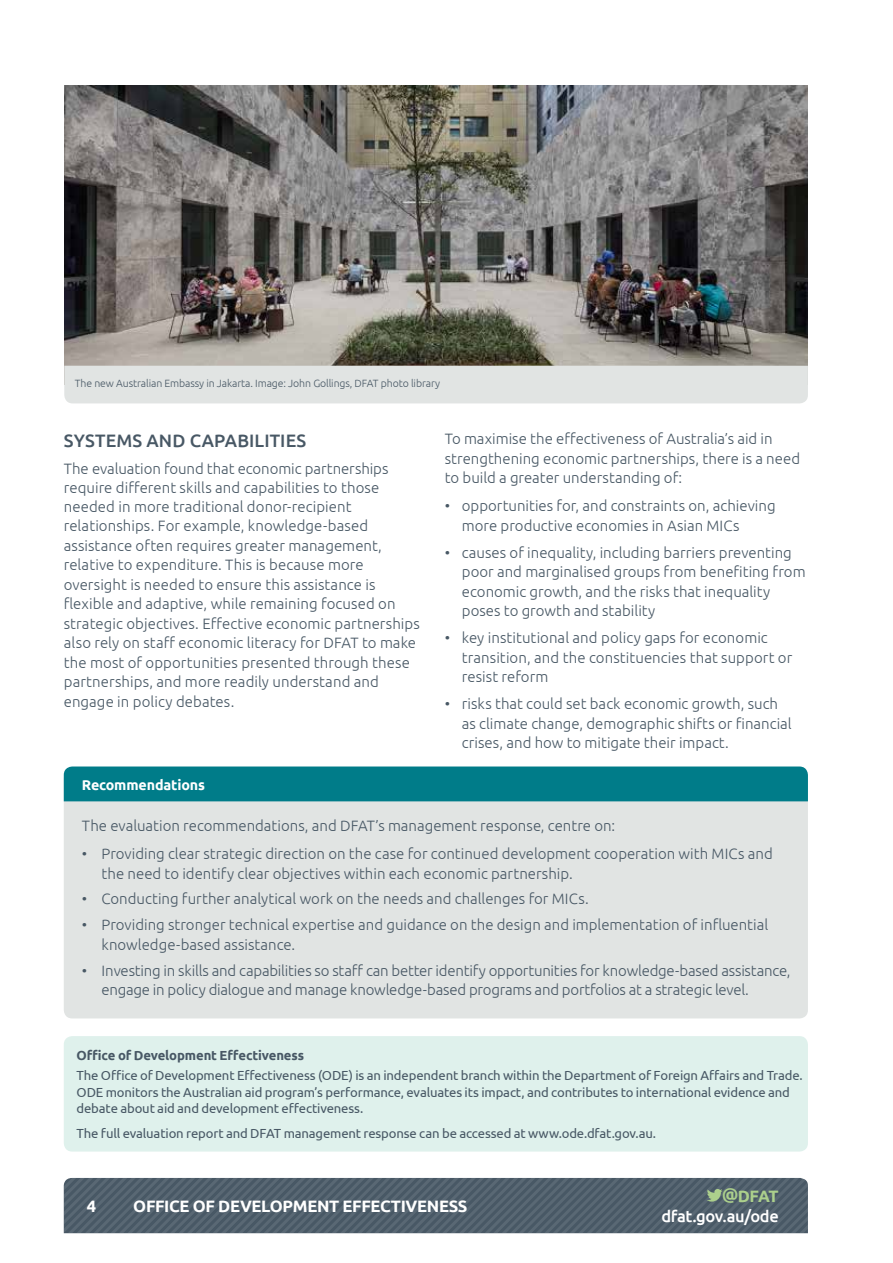
<style>
.page{position:relative;width:893px;height:1263px;background:#fff}
.page>*{position:absolute;margin:0;border:0;box-sizing:border-box;transform-origin:0 0}
.t1{font:500 18px "Ubuntu";letter-spacing:.005em;color:#485865}
.t2{font:700 16.5px "Ubuntu";letter-spacing:-.02em;color:#fff}
.t3{font:500 16.5px "Ubuntu";letter-spacing:-.025em;color:#fff}
.t4{font:700 16.5px "Ubuntu";color:#acd08c}
.t5{font:300 15px/19.5px "Ubuntu";color:#485865}
.t6{font:700 14.25px "Ubuntu";letter-spacing:-.01em;color:#fff}
.t7{font:13.2px/16.5px "Ubuntu";letter-spacing:-.01em;color:#485865}
.t8{font:700 13.2px "Ubuntu";letter-spacing:-.01em;color:#485865}
.t9{font:300 10.5px "Ubuntu";letter-spacing:-.01em;color:#485865}
</style>
<div class="page">
<div style="left:64px;top:771px;width:744px;height:247px;background:#e1e4e3;border-radius:9px"></div>
<div style="left:64px;top:766px;width:744px;height:35px;background:#007c89"></div>
<svg style="left:64px;top:1178px;width:744px;height:55px;background:#50606c"></svg>
<div style="left:64px;top:1036px;width:744px;height:115px;background:#dff1ec;border-radius:9px"></div>
<img style="left:64px;top:85px;width:744px;height:281px">
<div style="left:64px;top:366px;width:744px;height:37px;background:#e1e4e3"></div>
<p class="t9" style="left:75px;top:377px;width:367px">The new Australian Embassy in Jakarta. Image: John Gollings, DFAT photo library</p>
<p class="t1" style="left:64px;top:429px;width:244px">SYSTEMS AND CAPABILITIES</p>
<p class="t5" style="left:64px;top:459px;width:357px">The evaluation found that economic partnerships require different skills and capabilities to those needed in more traditional donor-recipient relationships. For example, knowledge-based assistance often requires greater management, relative to expenditure. This is because more oversight is needed to ensure this assistance is flexible and adaptive, while remaining focused on strategic objectives. Effective economic partnerships also rely on staff economic literacy for DFAT to make the most of opportunities presented through these partnerships, and more readily understand and engage in policy debates.</p>
<p class="t5" style="left:445px;top:429px;width:357px">To maximise the effectiveness of Australia’s aid in strengthening economic partnerships, there is a need to build a greater understanding of:</p>
<p class="t5" style="left:462px;top:496px;width:315px;text-indent:-17px">• opportunities for, and constraints on, achieving more productive economies in Asian MICs</p>
<p class="t5" style="left:462px;top:542px;width:345px;text-indent:-17px">• causes of inequality, including barriers preventing poor and marginalised groups from benefiting from economic growth, and the risks that inequality poses to growth and stability</p>
<p class="t5" style="left:462px;top:628px;width:332px;text-indent:-17px">• key institutional and policy gaps for economic transition, and the constituencies that support or resist reform</p>
<p class="t5" style="left:462px;top:694px;width:331px;text-indent:-17px">• risks that could set back economic growth, such as climate change, demographic shifts or financial crises, and how to mitigate their impact.</p>
<p class="t6" style="left:82px;top:777px;width:125px">Recommendations</p>
<p class="t5" style="left:82px;top:816px;width:535px">The evaluation recommendations, and DFAT’s management response, centre on:</p>
<p class="t5" style="left:101px;top:844px;width:673px;text-indent:-20px">• Providing clear strategic direction on the case for continued development cooperation with MICs and the need to identify clear objectives within each economic partnership.</p>
<p class="t5" style="left:82px;top:889px;width:508px">• Conducting further analytical work on the needs and challenges for MICs.</p>
<p class="t5" style="left:101px;top:915px;width:668px;text-indent:-20px">• Providing stronger technical expertise and guidance on the design and implementation of influential knowledge-based assistance.</p>
<p class="t5" style="left:101px;top:960px;width:690px;text-indent:-20px">• Investing in skills and capabilities so staff can better identify opportunities for knowledge-based assistance, engage in policy dialogue and manage knowledge-based programs and portfolios at a strategic level.</p>
<p class="t8" style="left:77px;top:1047px;width:229px">Office of Development Effectiveness</p>
<p class="t7" style="left:77px;top:1067px;width:728px">The Office of Development Effectiveness (ODE) is an independent branch within the Department of Foreign Affairs and Trade.<br>ODE monitors the Australian aid program’s performance, evaluates its impact, and contributes to international evidence and debate about aid and development effectiveness.</p>
<p class="t7" style="left:77px;top:1125px;width:581px">The full evaluation report and DFAT management response can be accessed at www.ode.dfat.gov.au.</p>
<p class="t2" style="left:87px;top:1196px;width:11px">4</p>
<p class="t2" style="left:133px;top:1196px;width:336px">OFFICE OF DEVELOPMENT EFFECTIVENESS</p>
<p class="t4" style="left:722px;top:1186px;width:58px">@DFAT</p>
<p class="t3" style="left:661px;top:1205px;width:119px">dfat.gov.au/ode</p>
</div>
